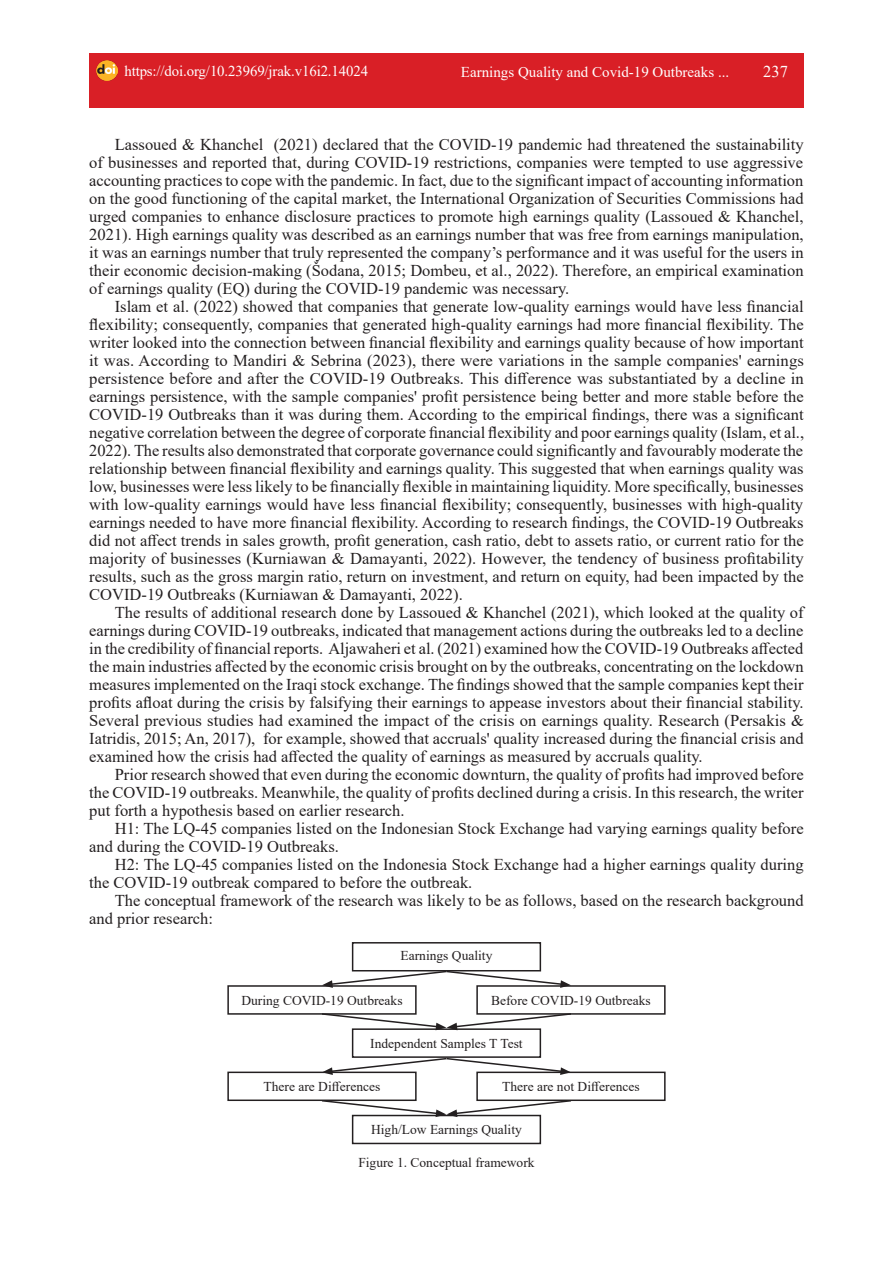
<style>
.page{position:relative;width:893px;height:1263px;background:#fff}
.page>*{position:absolute;margin:0;border:0;box-sizing:border-box;transform-origin:0 0}
.isi_paragraf{font:16.5px/18px "Times New Roman";color:#231f20;text-align:justify}
.t1{font:16.5px "Times New Roman";color:#fff}
.t2{font:15px "Times New Roman";color:#fff}
.teks_table{font:13.5px "Times New Roman";color:#231f20}
</style>
<div class="page">
<div style="left:89px;top:53px;width:715px;height:55px;background:#d91f26"></div>
<img style="left:97px;top:60px;width:20px;height:21px">
<div style="left:352px;top:942px;width:189px;height:29px;border:2px solid #231f20"></div>
<div style="left:227px;top:985px;width:190px;height:30px;border:2px solid #231f20"></div>
<div style="left:227px;top:1071px;width:190px;height:30px;border:2px solid #231f20"></div>
<div style="left:476px;top:985px;width:190px;height:30px;border:2px solid #231f20"></div>
<div style="left:476px;top:1071px;width:190px;height:30px;border:2px solid #231f20"></div>
<div style="left:352px;top:1115px;width:189px;height:29px;border:2px solid #231f20"></div>
<svg style="left:322px;top:970px;width:249px;height:18px"></svg>
<svg style="left:322px;top:1057px;width:249px;height:18px"></svg>
<svg style="left:320px;top:1012px;width:253px;height:18px"></svg>
<svg style="left:320px;top:1099px;width:253px;height:18px"></svg>
<p class="t2" style="left:124px;top:60px;width:245px">https://doi.org/10.23969/jrak.v16i2.14024</p>
<p class="t2" style="left:461px;top:61px;width:270px">Earnings Quality and Covid-19 Outbreaks ...</p>
<p class="t1" style="left:763px;top:60px;width:26px">237</p>
<p class="isi_paragraf" style="left:89px;top:135px;width:716px;text-indent:26px">Lassoued &amp; Khanchel (2021) declared that the COVID-19 pandemic had threatened the sustainability of businesses and reported that, during COVID-19 restrictions, companies were tempted to use aggressive accounting practices to cope with the pandemic. In fact, due to the significant impact of accounting information on the good functioning of the capital market, the International Organization of Securities Commissions had urged companies to enhance disclosure practices to promote high earnings quality (Lassoued &amp; Khanchel, 2021). High earnings quality was described as an earnings number that was free from earnings manipulation, it was an earnings number that truly represented the company’s performance and it was useful for the users in their economic decision-making (Šodana, 2015; Dombeu, et al., 2022). Therefore, an empirical examination of earnings quality (EQ) during the COVID-19 pandemic was necessary.</p>
<p class="isi_paragraf" style="left:89px;top:297px;width:716px;text-indent:26px">Islam et al. (2022) showed that companies that generate low-quality earnings would have less financial flexibility; consequently, companies that generated high-quality earnings had more financial flexibility. The writer looked into the connection between financial flexibility and earnings quality because of how important it was. According to Mandiri &amp; Sebrina (2023), there were variations in the sample companies' earnings persistence before and after the COVID-19 Outbreaks. This difference was substantiated by a decline in earnings persistence, with the sample companies' profit persistence being better and more stable before the COVID-19 Outbreaks than it was during them. According to the empirical findings, there was a significant negative correlation between the degree of corporate financial flexibility and poor earnings quality (Islam, et al., 2022). The results also demonstrated that corporate governance could significantly and favourably moderate the relationship between financial flexibility and earnings quality. This suggested that when earnings quality was low, businesses were less likely to be financially flexible in maintaining liquidity. More specifically, businesses with low-quality earnings would have less financial flexibility; consequently, businesses with high-quality earnings needed to have more financial flexibility. According to research findings, the COVID-19 Outbreaks did not affect trends in sales growth, profit generation, cash ratio, debt to assets ratio, or current ratio for the majority of businesses (Kurniawan &amp; Damayanti, 2022). However, the tendency of business profitability results, such as the gross margin ratio, return on investment, and return on equity, had been impacted by the COVID-19 Outbreaks (Kurniawan &amp; Damayanti, 2022).</p>
<p class="isi_paragraf" style="left:89px;top:603px;width:716px;text-indent:26px">The results of additional research done by Lassoued &amp; Khanchel (2021), which looked at the quality of earnings during COVID-19 outbreaks, indicated that management actions during the outbreaks led to a decline in the credibility of financial reports. Aljawaheri et al. (2021) examined how the COVID-19 Outbreaks affected the main industries affected by the economic crisis brought on by the outbreaks, concentrating on the lockdown measures implemented on the Iraqi stock exchange. The findings showed that the sample companies kept their profits afloat during the crisis by falsifying their earnings to appease investors about their financial stability.<br>Several previous studies had examined the impact of the crisis on earnings quality. Research (Persakis &amp; Iatridis, 2015; An, 2017), for example, showed that accruals' quality increased during the financial crisis and examined how the crisis had affected the quality of earnings as measured by accruals quality.</p>
<p class="isi_paragraf" style="left:89px;top:765px;width:716px;text-indent:26px">Prior research showed that even during the economic downturn, the quality of profits had improved before the COVID-19 outbreaks. Meanwhile, the quality of profits declined during a crisis. In this research, the writer put forth a hypothesis based on earlier research.</p>
<p class="isi_paragraf" style="left:89px;top:819px;width:716px;text-indent:26px">H1: The LQ-45 companies listed on the Indonesian Stock Exchange had varying earnings quality before and during the COVID-19 Outbreaks.</p>
<p class="isi_paragraf" style="left:89px;top:855px;width:716px;text-indent:26px">H2: The LQ-45 companies listed on the Indonesia Stock Exchange had a higher earnings quality during the COVID-19 outbreak compared to before the outbreak.</p>
<p class="isi_paragraf" style="left:89px;top:891px;width:716px;text-indent:26px">The conceptual framework of the research was likely to be as follows, based on the research background and prior research:</p>
<p class="teks_table" style="left:401px;top:946px;width:93px">Earnings Quality</p>
<p class="teks_table" style="left:241px;top:990px;width:163px">During COVID-19 Outbreaks</p>
<p class="teks_table" style="left:491px;top:990px;width:161px">Before COVID-19 Outbreaks</p>
<p class="teks_table" style="left:370px;top:1034px;width:154px">Independent Samples T Test</p>
<p class="teks_table" style="left:264px;top:1077px;width:118px">There are Differences</p>
<p class="teks_table" style="left:502px;top:1077px;width:139px">There are not Differences</p>
<p class="teks_table" style="left:371px;top:1120px;width:152px">High/Low Earnings Quality</p>
<p class="teks_table" style="left:358px;top:1153px;width:178px">Figure 1. Conceptual framework</p>
</div>
